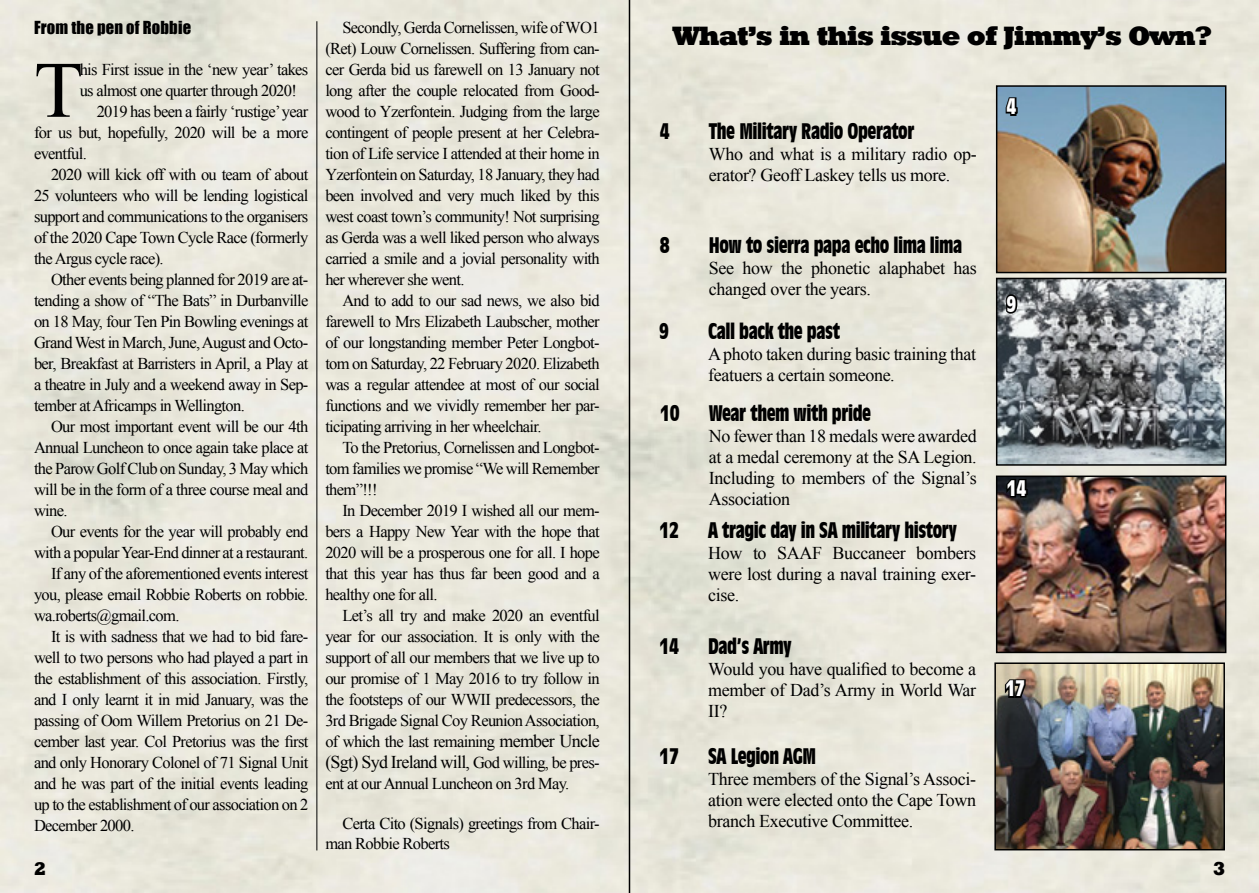
<style>
.page{position:relative;width:1259px;height:893px;background:#fff}
.page>*{position:absolute;margin:0;border:0;box-sizing:border-box;transform-origin:0 0}
.t1{font:79.95px "Times New Roman";color:#000}
.t2{font:25.5px "Roland";color:#000}
.t3{font:700 condensed 21px "Incised 901 BT";letter-spacing:-.02em;color:#000}
.t4{font:700 condensed 21px "Incised 901 BT";color:#fff}
.t5{font:18px/21px "Times New Roman";letter-spacing:-.02em;color:#000;text-align:justify}
.t6{font:18px "Times New Roman";letter-spacing:-.04em;color:#000}
.t7{font:18px "Roland";color:#000}
.t8{font:16.5px/21px "Times New Roman";letter-spacing:-.04em;color:#000;text-align:justify}
.t9{font:16.5px "Impact";letter-spacing:.01em;color:#000}
.s1{font-size:18px}
.s2{font-size:16.5px}
</style>
<div class="page">
<hr style="left:629px;top:0;width:1px;height:893px;background:#000">
<hr style="left:316px;top:21px;width:1px;height:829px;background:#000">
<img style="left:999px;top:88px;width:224px;height:182px">
<div style="left:996px;top:85px;width:230px;height:188px;border:2px solid #000"></div>
<img style="left:999px;top:281px;width:224px;height:182px">
<div style="left:996px;top:278px;width:230px;height:188px;border:2px solid #000"></div>
<img style="left:999px;top:479px;width:224px;height:171px">
<div style="left:996px;top:476px;width:230px;height:177px;border:2px solid #000"></div>
<svg style="left:1004px;top:96px;width:15px;height:21px"></svg>
<svg style="left:1003px;top:292px;width:16px;height:24px"></svg>
<svg style="left:1005px;top:477px;width:24px;height:22px"></svg>
<img style="left:997px;top:665px;width:225px;height:182px">
<div style="left:994px;top:662px;width:231px;height:188px;border:2px solid #000"></div>
<svg style="left:1003px;top:677px;width:24px;height:23px"></svg>
<p class="t8" style="left:325px;top:16px;width:276px;text-indent:17px">Secondly, Gerda Cornelissen, wife of WO1 (Ret) Louw Cornelissen. Suffering from can&shy;cer Gerda bid us farewell on 13 January not long after the couple relocated from Good&shy;wood to Yzerfontein. Judging from the large contingent of people present at her Celebra&shy;tion of Life service I attended at their home in Yzerfontein on Saturday, 18 January, they had been involved and very much liked by this west coast town’s community! Not surprising as Gerda was a well liked person who always carried a smile and a jovial personality with her wherever she went.</p>
<p class="t8" style="left:325px;top:289px;width:276px;text-indent:17px">And to add to our sad news, we also bid farewell to Mrs Elizabeth Laubscher, mother of our longstanding member Peter Longbot&shy;tom on Saturday, 22 February 2020. Elizabeth was a regular attendee at most of our social functions and we vividly remember her par&shy;ticipating arriving in her wheelchair.</p>
<p class="t8" style="left:325px;top:437px;width:276px;text-indent:17px">To the Pretorius, Cornelissen and Longbot&shy;tom families we promise “We will Remember them”!!!</p>
<p class="t8" style="left:325px;top:500px;width:276px;text-indent:17px">In December 2019 I wished all our mem&shy;bers a Happy New Year with the hope that 2020 will be a prosperous one for all. I hope that this year has thus far been good and a healthy one for all.</p>
<p class="t8" style="left:325px;top:605px;width:276px;text-indent:17px">Let’s all try and make 2020 an eventful year for our association. It is only with the support of all our members that we live up to our promise of 1 May 2016 to try follow in the footsteps of our WWII predecessors, the 3rd Brigade Signal Coy Reunion Association, of which the last remaining <span class="s1">member Uncle</span></p>
<p class="t6" style="left:325px;top:750px;width:276px">(Sgt) Syd Ireland will, <span class="s2">God willing, be pres-</span></p>
<p class="t8" style="left:325px;top:772px;width:245px">ent at our Annual Luncheon on 3rd May.</p>
<p class="t8" style="left:325px;top:814px;width:276px;line-height:19.5px;text-indent:17px">Certa Cito (Signals) greetings from Chair&shy;man Robbie Roberts</p>
<p class="t9" style="left:34px;top:15px;width:159px">From the pen of Robbie</p>
<h1 class="t1" style="left:34px;top:36px;width:50px">T</h1>
<p class="t8" style="left:80px;top:59px;width:230px">his First issue in the ‘new year’ takes</p>
<h2 class="t2" style="left:673px;top:21px;width:540px">What’s in this issue of Jimmy’s Own?</h2>
<p class="t8" style="left:80px;top:80px;width:219px">us almost one quarter through 2020!</p>
<p class="t8" style="left:97px;top:101px;width:213px">2019 has been a fairly ‘rustige’ year</p>
<p class="t8" style="left:34px;top:122px;width:276px">for us but, hopefully, 2020 will be a more</p>
<p class="t8" style="left:34px;top:143px;width:54px">eventful.</p>
<p class="t8" style="left:51px;top:164px;width:259px">2020 will kick off with ou team of about</p>
<p class="t8" style="left:34px;top:185px;width:276px">25 volunteers who will be lending logistical</p>
<p class="t8" style="left:34px;top:206px;width:276px">support and communications to the organisers</p>
<p class="t8" style="left:34px;top:227px;width:276px">of the 2020 Cape Town Cycle Race (formerly</p>
<p class="t8" style="left:34px;top:248px;width:131px">the Argus cycle race).</p>
<p class="t8" style="left:51px;top:269px;width:259px">Other events being planned for 2019 are at-</p>
<p class="t8" style="left:34px;top:290px;width:276px">tending a show of “The Bats” in Durbanville</p>
<p class="t8" style="left:34px;top:311px;width:276px">on 18 May, four Ten Pin Bowling evenings at</p>
<p class="t8" style="left:34px;top:332px;width:276px">Grand West in March, June, August and Octo-</p>
<p class="t8" style="left:34px;top:353px;width:276px">ber, Breakfast at Barristers in April, a Play at</p>
<p class="t8" style="left:34px;top:374px;width:276px">a theatre in July and a weekend away in Sep-</p>
<p class="t8" style="left:34px;top:395px;width:212px">tember at Africamps in Wellington.</p>
<p class="t8" style="left:51px;top:416px;width:259px">Our most important event will be our 4th</p>
<p class="t8" style="left:34px;top:437px;width:276px">Annual Luncheon to once again take place at</p>
<p class="t8" style="left:34px;top:458px;width:276px">the Parow Golf Club on Sunday, 3 May which</p>
<p class="t8" style="left:34px;top:479px;width:276px">will be in the form of a three course meal and</p>
<p class="t8" style="left:34px;top:500px;width:35px">wine.</p>
<p class="t8" style="left:51px;top:521px;width:259px">Our events for the year will probably end</p>
<p class="t8" style="left:34px;top:542px;width:276px">with a popular Year-End dinner at a restaurant.</p>
<p class="t8" style="left:51px;top:563px;width:259px">If any of the aforementioned events interest</p>
<p class="t8" style="left:34px;top:584px;width:276px">you, please email Robbie Roberts on robbie.</p>
<p class="t8" style="left:34px;top:605px;width:147px">wa.roberts@gmail.com.</p>
<p class="t8" style="left:51px;top:626px;width:259px">It is with sadness that we had to bid fare-</p>
<p class="t8" style="left:34px;top:647px;width:276px">well to two persons who had played a part in</p>
<p class="t8" style="left:34px;top:668px;width:276px">the establishment of this association. Firstly,</p>
<p class="t8" style="left:34px;top:689px;width:276px">and I only learnt it in mid January, was the</p>
<p class="t8" style="left:34px;top:710px;width:276px">passing of Oom Willem Pretorius on 21 De-</p>
<p class="t8" style="left:34px;top:731px;width:276px">cember last year. Col Pretorius was the first</p>
<p class="t8" style="left:34px;top:752px;width:276px">and only Honorary Colonel of 71 Signal Unit</p>
<p class="t8" style="left:34px;top:773px;width:276px">and he was part of the initial events leading</p>
<p class="t8" style="left:34px;top:794px;width:276px">up to the establishment of our association on 2</p>
<p class="t8" style="left:34px;top:815px;width:102px">December 2000.</p>
<p class="t7" style="left:34px;top:858px;width:13px">2</p>
<p class="t7" style="left:1213px;top:858px;width:13px">3</p>
<p class="t4" style="left:1006px;top:94px;width:11px">4</p>
<p class="t3" style="left:709px;top:119px;width:207px">The Military Radio Operator</p>
<p class="t5" style="left:709px;top:143px;width:269px">Who and what is a military radio op&shy;erator? Geoff Laskey tells us more.</p>
<p class="t3" style="left:660px;top:119px;width:11px">4</p>
<p class="t3" style="left:709px;top:233px;width:255px">How to sierra papa echo lima lima</p>
<p class="t5" style="left:709px;top:258px;width:269px">See how the phonetic alaphabet has changed over the years.</p>
<p class="t3" style="left:660px;top:233px;width:11px">8</p>
<p class="t4" style="left:1006px;top:291px;width:11px">9</p>
<p class="t3" style="left:708px;top:318px;width:133px">Call back the past</p>
<p class="t5" style="left:708px;top:343px;width:269px">A photo taken during basic training that featuers a certain someone.</p>
<p class="t3" style="left:659px;top:318px;width:11px">9</p>
<p class="t3" style="left:709px;top:401px;width:164px">Wear them with pride</p>
<p class="t5" style="left:709px;top:425px;width:269px">No fewer than 18 medals were awarded at a medal ceremony at the SA Legion.<br>Including to members of the Signal’s Association</p>
<p class="t3" style="left:660px;top:401px;width:21px">10</p>
<p class="t4" style="left:1006px;top:476px;width:21px">14</p>
<p class="t3" style="left:708px;top:517px;width:250px">A tragic day in SA military history</p>
<p class="t5" style="left:708px;top:542px;width:269px">How to SAAF Buccaneer bombers were lost during a naval training exer&shy;cise.</p>
<p class="t3" style="left:659px;top:517px;width:21px">12</p>
<p class="t3" style="left:708px;top:634px;width:85px">Dad’s Army</p>
<p class="t5" style="left:708px;top:659px;width:269px">Would you have qualified to become a member of Dad’s Army in World War II?</p>
<p class="t3" style="left:659px;top:634px;width:21px">14</p>
<p class="t4" style="left:1005px;top:676px;width:21px">17</p>
<p class="t3" style="left:708px;top:744px;width:110px">SA Legion AGM</p>
<p class="t5" style="left:708px;top:768px;width:269px">Three members of the Signal’s Associ&shy;ation were elected onto the Cape Town branch Executive Committee.</p>
<p class="t3" style="left:659px;top:744px;width:21px">17</p>
</div>
